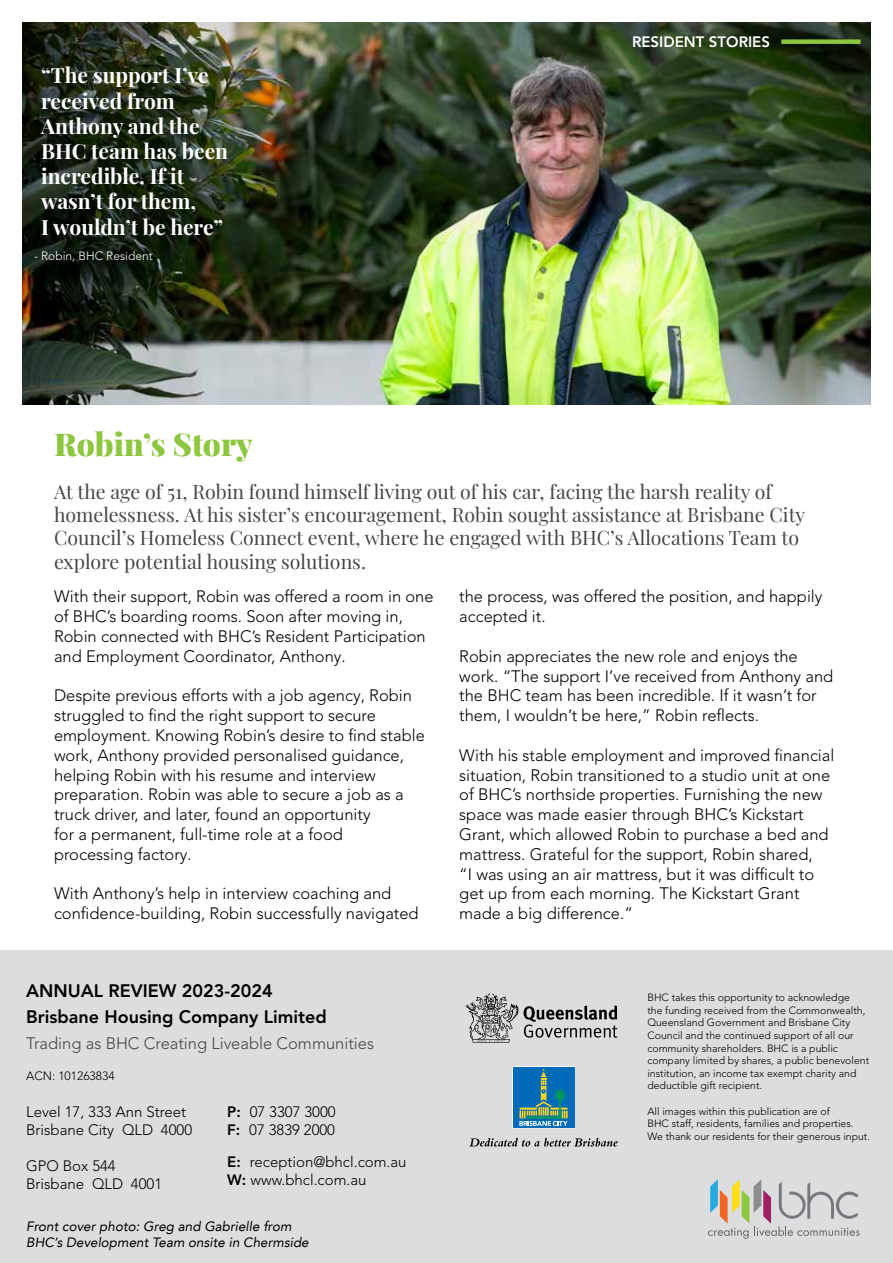
<style>
.page{position:relative;width:893px;height:1263px;background:#fff}
.page>*{position:absolute;margin:0;border:0;box-sizing:border-box;transform-origin:0 0}
.t1{font:900 31.5px "Playfair Display";color:#8dc63f}
.t2{font:700 21px/25.2px "Playfair Display";color:#fff}
.t3{font:19.5px/23.4px "Playfair Display";color:#464547}
.t4{font:800 18px/25.5px "Avenir LT Pro";color:#000}
.t5{font:300 16.5px/19.8px "Avenir LT Pro";color:#000}
.t6{font:300 16.5px "Avenir LT Pro";color:#464547}
.t7{font:300 15px/18px "Avenir LT Pro";color:#000}
.t8{font:800 15px "Avenir LT Pro";color:#fff}
.t9{font:italic 13.5px/16.2px "Avenir LT";color:#000}
.t10{font:300 12px "Avenir LT Pro";color:#fff}
.t11{font:300 12px "Avenir LT Pro";color:#000}
.t12{font:300 10.5px/12.6px "Avenir LT Pro";color:#000}
.s1{font-weight:800}
</style>
<div class="page">
<img style="left:22px;top:22px;width:849px;height:382px">
<div style="left:0;top:950px;width:893px;height:313px;background:#dcddde"></div>
<svg style="left:512px;top:1066px;width:63px;height:62px;background:#2b81a6"></svg>
<svg style="left:470px;top:1138px;width:148px;height:8px"></svg>
<svg style="left:466px;top:993px;width:151px;height:50px"></svg>
<svg style="left:708px;top:1179px;width:152px;height:60px"></svg>
<div style="left:781px;top:39px;width:80px;height:5px;background:#8dc63f"></div>
<p class="t2" style="left:41px;top:61px;width:189px">“The support I’ve received from<br>Anthony and the<br>BHC team has been incredible. If it wasn’t for them,<br>I wouldn’t be here”</p>
<p class="t10" style="left:34px;top:249px;width:120px">- Robin, BHC Resident</p>
<p class="t8" style="left:632px;top:33px;width:140px">RESIDENT STORIES</p>
<h1 class="t1" style="left:54px;top:420px;width:200px">Robin’s Story</h1>
<p class="t3" style="left:54px;top:478px;width:753px">At the age of 51, Robin found himself living out of his car, facing the harsh reality of homelessness. At his sister’s encouragement, Robin sought assistance at Brisbane City Council’s Homeless Connect event, where he engaged with BHC’s Allocations Team to explore potential housing solutions.</p>
<p class="t5" style="left:54px;top:587px;width:381px">With their support, Robin was offered a room in one of BHC’s boarding rooms. Soon after moving in, Robin connected with BHC’s Resident Participation and Employment Coordinator, Anthony.</p>
<p class="t5" style="left:54px;top:686px;width:372px">Despite previous efforts with a job agency, Robin struggled to find the right support to secure employment. Knowing Robin’s desire to find stable work, Anthony provided personalised guidance, helping Robin with his resume and interview preparation. Robin was able to secure a job as a truck driver, and later, found an opportunity<br>for a permanent, full-time role at a food processing factory.</p>
<p class="t5" style="left:54px;top:884px;width:366px">With Anthony’s help in interview coaching and confidence-building, Robin successfully navigated</p>
<p class="t4" style="left:26px;top:978px;width:302px">ANNUAL REVIEW 2023-2024<br>Brisbane Housing Company Limited</p>
<p class="t6" style="left:26px;top:1034px;width:349px">Trading as BHC Creating Liveable Communities</p>
<p class="t11" style="left:26px;top:1069px;width:90px">ACN: 101263834</p>
<p class="t7" style="left:26px;top:1103px;width:167px">Level 17, 333 Ann Street<br>Brisbane City QLD 4000</p>
<p class="t7" style="left:26px;top:1157px;width:137px">GPO Box 544<br>Brisbane QLD 4001</p>
<p class="t7" style="left:227px;top:1103px;width:110px"><span class="s1">P:</span> 07 3307 3000<br><span class="s1">F:</span> 07 3839 2000</p>
<p class="t7" style="left:227px;top:1153px;width:181px"><span class="s1">E:</span> reception@bhcl.com.au<br><span class="s1">W:</span> www.bhcl.com.au</p>
<p class="t9" style="left:26px;top:1218px;width:284px">Front cover photo: Greg and Gabrielle from<br>BHC’s Development Team onsite in Chermside</p>
<p class="t5" style="left:459px;top:587px;width:365px">the process, was offered the position, and happily accepted it.</p>
<p class="t5" style="left:459px;top:646px;width:375px">Robin appreciates the new role and enjoys the work. “The support I’ve received from Anthony and the BHC team has been incredible. If it wasn’t for them, I wouldn’t be here,” Robin reflects.</p>
<p class="t5" style="left:459px;top:745px;width:377px">With his stable employment and improved financial situation, Robin transitioned to a studio unit at one of BHC’s northside properties. Furnishing the new space was made easier through BHC’s Kickstart Grant, which allowed Robin to purchase a bed and mattress. Grateful for the support, Robin shared,<br>“I was using an air mattress, but it was difficult to get up from each morning. The Kickstart Grant made a big difference.”</p>
<p class="t12" style="left:647px;top:991px;width:223px">BHC takes this opportunity to acknowledge<br>the funding received from the Commonwealth, Queensland Government and Brisbane City Council and the continued support of all our community shareholders. BHC is a public company limited by shares, a public benevolent institution, an income tax exempt charity and deductible gift recipient.</p>
<p class="t12" style="left:647px;top:1105px;width:224px">All images within this publication are of<br>BHC staff, residents, families and properties.<br>We thank our residents for their generous input.</p>
</div>
